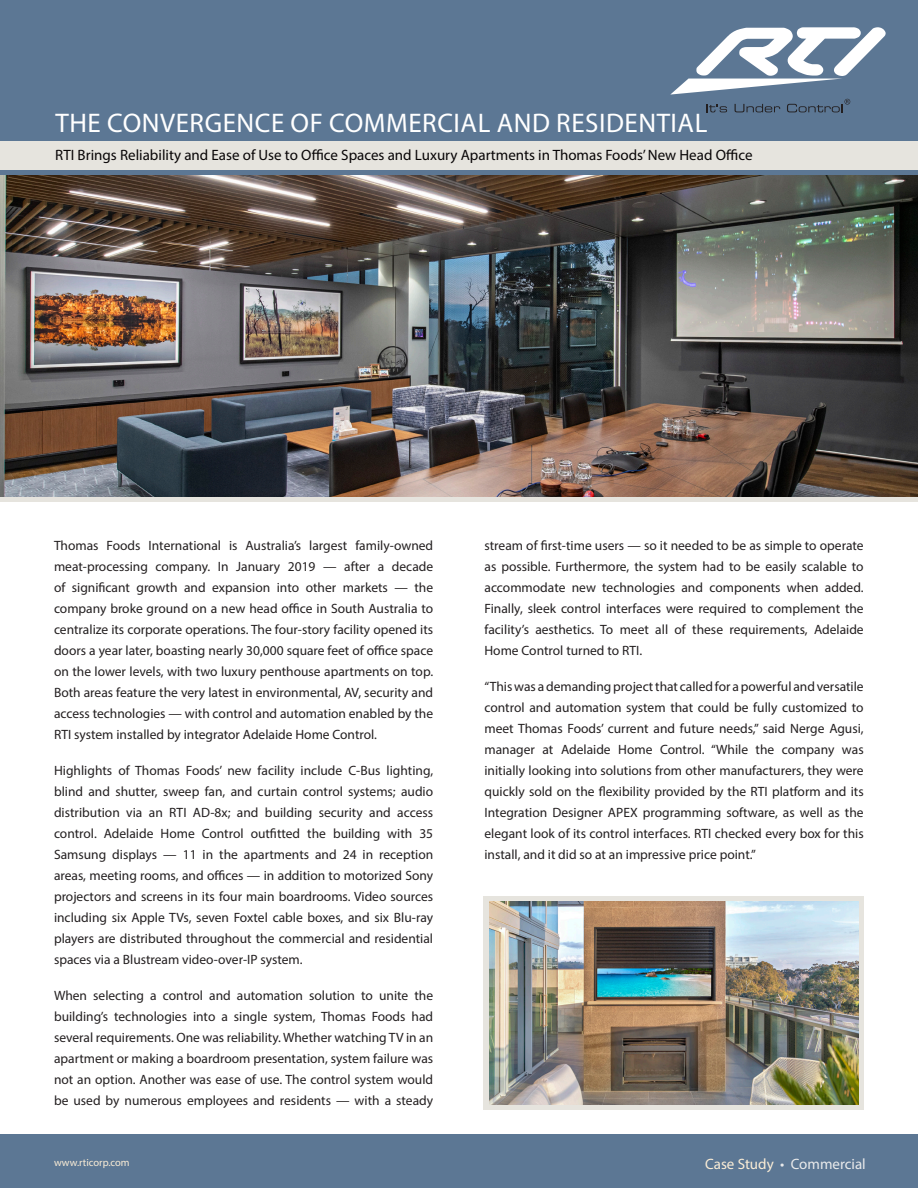
<style>
.page{position:relative;width:918px;height:1188px;background:#fff}
.page>*{position:absolute;margin:0;border:0;box-sizing:border-box;transform-origin:0 0}
.t1{font:27px "Myriad Pro";letter-spacing:.02em;color:#fff}
.t2{font:15px "Myriad Pro";color:#080506}
.t3{font:15px "Myriad Pro";color:#e9eaeb}
.t4{font:13.5px/21px "Myriad Pro";color:#231f20;text-align:justify}
.t5{font:10.5px "Myriad Pro";color:#fbedd6}
.s1{color:#fbedd6}
</style>
<div class="page">
<div style="left:484px;top:896px;width:380px;height:214px;background:#e6e4de"></div>
<div style="left:0;top:1134px;width:918px;height:54px;background:#5c7794"></div>
<div style="left:0;top:0;width:918px;height:176px;background:#5c7794"></div>
<div style="left:0;top:141px;width:918px;height:29px;background:#e6e4de"></div>
<svg style="left:670px;top:27px;width:216px;height:85px"></svg>
<img style="left:490px;top:901px;width:369px;height:204px">
<img style="left:0;top:176px;width:918px;height:321px">
<p class="t1" style="left:55px;top:106px;width:653px">THE CONVERGENCE OF COMMERCIAL AND RESIDENTIAL</p>
<p class="t2" style="left:55px;top:146px;width:699px">RTI Brings Reliability and Ease of Use to Office Spaces and Luxury Apartments in Thomas Foods’ New Head Office</p>
<p class="t4" style="left:54px;top:535px;width:381px">Thomas Foods International is Australia’s largest family-owned meat-processing company. In January 2019 — after a decade of significant growth and expansion into other markets — the company broke ground on a new head office in South Australia to centralize its corporate operations. The four-story facility opened its doors a year later, boasting nearly 30,000 square feet of office space on the lower levels, with two luxury penthouse apartments on top.<br>Both areas feature the very latest in environmental, AV, security and access technologies — with control and automation enabled by the RTI system installed by integrator Adelaide Home Control.</p>
<p class="t4" style="left:54px;top:760px;width:381px">Highlights of Thomas Foods’ new facility include C-Bus lighting, blind and shutter, sweep fan, and curtain control systems; audio distribution via an RTI AD-8x; and building security and access control. Adelaide Home Control outfitted the building with 35<br>Samsung displays — 11 in the apartments and 24 in reception areas, meeting rooms, and offices — in addition to motorized Sony projectors and screens in its four main boardrooms. Video sources including six Apple TVs, seven Foxtel cable boxes, and six Blu-ray players are distributed throughout the commercial and residential spaces via a Blustream video-over-IP system.</p>
<p class="t4" style="left:54px;top:985px;width:381px">When selecting a control and automation solution to unite the building’s technologies into a single system, Thomas Foods had several requirements. One was reliability. Whether watching TV in an apartment or making a boardroom presentation, system failure was not an option. Another was ease of use. The control system would be used by numerous employees and residents — with a steady</p>
<p class="t4" style="left:484px;top:535px;width:381px">stream of first-time users — so it needed to be as simple to operate as possible. Furthermore, the system had to be easily scalable to accommodate new technologies and components when added.<br>Finally, sleek control interfaces were required to complement the facility’s aesthetics. To meet all of these requirements, Adelaide Home Control turned to RTI.</p>
<p class="t4" style="left:484px;top:676px;width:381px">“This was a demanding project that called for a powerful and versatile control and automation system that could be fully customized to meet Thomas Foods’ current and future needs,” said Nerge Agusi, manager at Adelaide Home Control. “While the company was initially looking into solutions from other manufacturers, they were quickly sold on the flexibility provided by the RTI platform and its Integration Designer APEX programming software, as well as the elegant look of its control interfaces. RTI checked every box for this install, and it did so at an impressive price point.”</p>
<p class="t5" style="left:54px;top:1156px;width:77px">www.rticorp.com</p>
<p class="t3" style="left:705px;top:1154px;width:162px"><span class="s1">Case Study</span> • Commercial</p>
</div>
